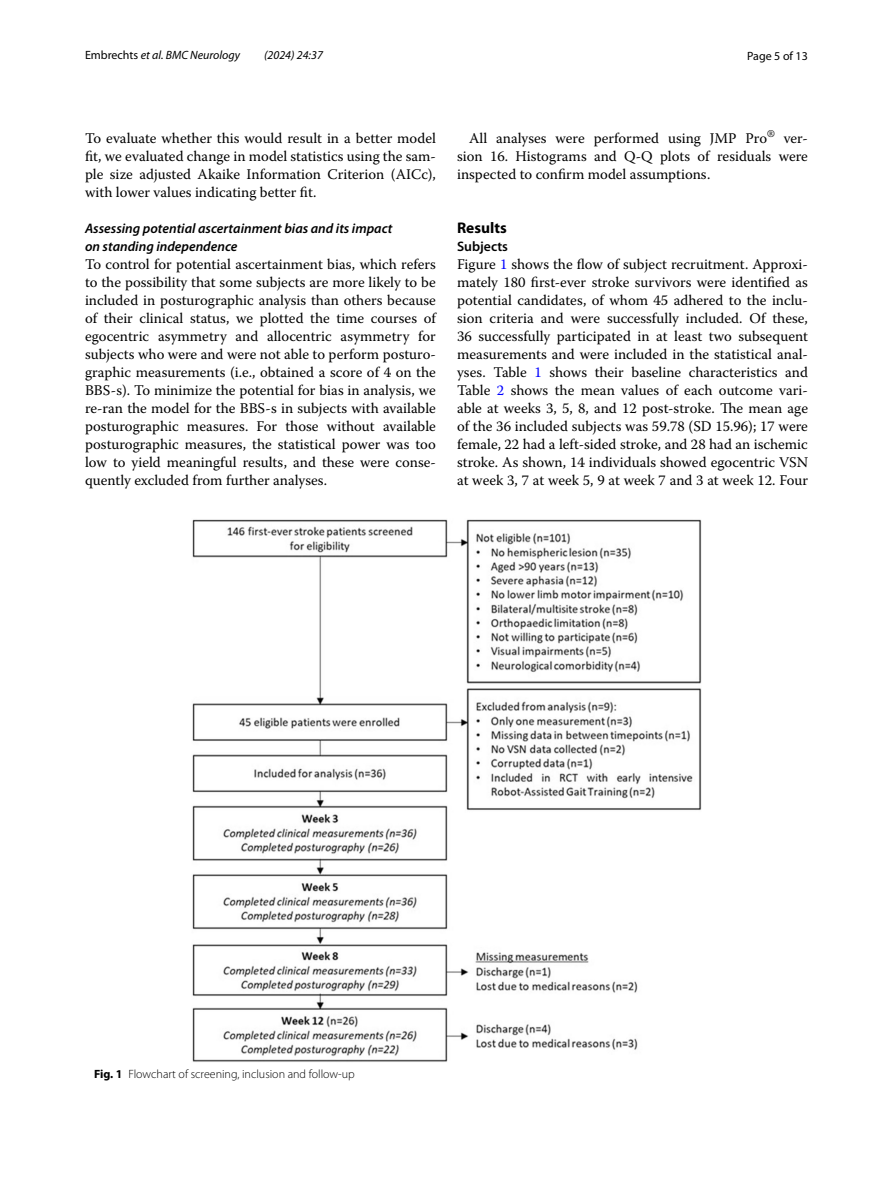
<style>
.page{position:relative;width:893px;height:1187px;background:#fff}
.page>*{position:absolute;margin:0;border:0;box-sizing:border-box;transform-origin:0 0}
.t1{font:700 15.45px "Myriad Pro";color:#000}
.t2{font:14.7px/18px "Warnock Pro";color:#000;text-align:justify}
.t3{font:italic 600 13.8px/18px "Myriad Pro";color:#000}
.t4{font:600 13.8px "Myriad Pro";color:#000}
.t5{font:300 12px "Myriad Pro";color:#000}
.t6{font:italic 12px "Myriad Pro";color:#000}
.t7{font:12px "Myriad Pro";color:#000}
.s1{font-style:normal}
.s2{color:#00f}
.s3{font-weight:700}
</style>
<div class="page">
<img style="left:192px;top:519px;width:510px;height:543px">
<p class="t6" style="left:85px;top:48px;width:157px"><span class="s1">Embrechts</span> et al. BMC Neurology</p>
<p class="t6" style="left:264px;top:48px;width:60px">(2024) 24:37</p>
<p class="t7" style="left:747px;top:48px;width:62px">Page 5 of 13</p>
<p class="t2" style="left:85px;top:128px;width:352px">To evaluate whether this would result in a better model fit, we evaluated change in model statistics using the sam&shy;ple size adjusted Akaike Information Criterion (AICc), with lower values indicating better fit.</p>
<p class="t3" style="left:85px;top:219px;width:309px">Assessing potential ascertainment bias and its impact on standing independence</p>
<p class="t2" style="left:85px;top:254px;width:352px">To control for potential ascertainment bias, which refers to the possibility that some subjects are more likely to be included in posturographic analysis than others because of their clinical status, we plotted the time courses of egocentric asymmetry and allocentric asymmetry for subjects who were and were not able to perform posturo&shy;graphic measurements (i.e., obtained a score of 4 on the BBS-s). To minimize the potential for bias in analysis, we re-ran the model for the BBS-s in subjects with available posturographic measures. For those without available posturographic measures, the statistical power was too low to yield meaningful results, and these were conse&shy;quently excluded from further analyses.</p>
<p class="t2" style="left:457px;top:128px;width:352px;text-indent:12px">All analyses were performed using JMP Pro<sup>®</sup> ver&shy;sion 16. Histograms and Q-Q plots of residuals were inspected to confirm model assumptions.</p>
<p class="t1" style="left:457px;top:217px;width:51px">Results</p>
<p class="t4" style="left:457px;top:237px;width:52px">Subjects</p>
<p class="t2" style="left:457px;top:254px;width:352px">Figure <span class="s2">1</span> shows the flow of subject recruitment. Approxi&shy;mately 180 first-ever stroke survivors were identified as potential candidates, of whom 45 adhered to the inclu&shy;sion criteria and were successfully included. Of these, 36 successfully participated in at least two subsequent measurements and were included in the statistical anal&shy;yses. Table <span class="s2">1</span> shows their baseline characteristics and Table <span class="s2">2</span> shows the mean values of each outcome vari&shy;able at weeks 3, 5, 8, and 12 post-stroke. The mean age of the 36 included subjects was 59.78 (SD 15.96); 17 were female, 22 had a left-sided stroke, and 28 had an ischemic stroke. As shown, 14 individuals showed egocentric VSN at week 3, 7 at week 5, 9 at week 7 and 3 at week 12. Four</p>
<p class="t5" style="left:94px;top:1066px;width:262px"><span class="s3">Fig. 1</span> Flowchart of screening, inclusion and follow-up</p>
</div>
